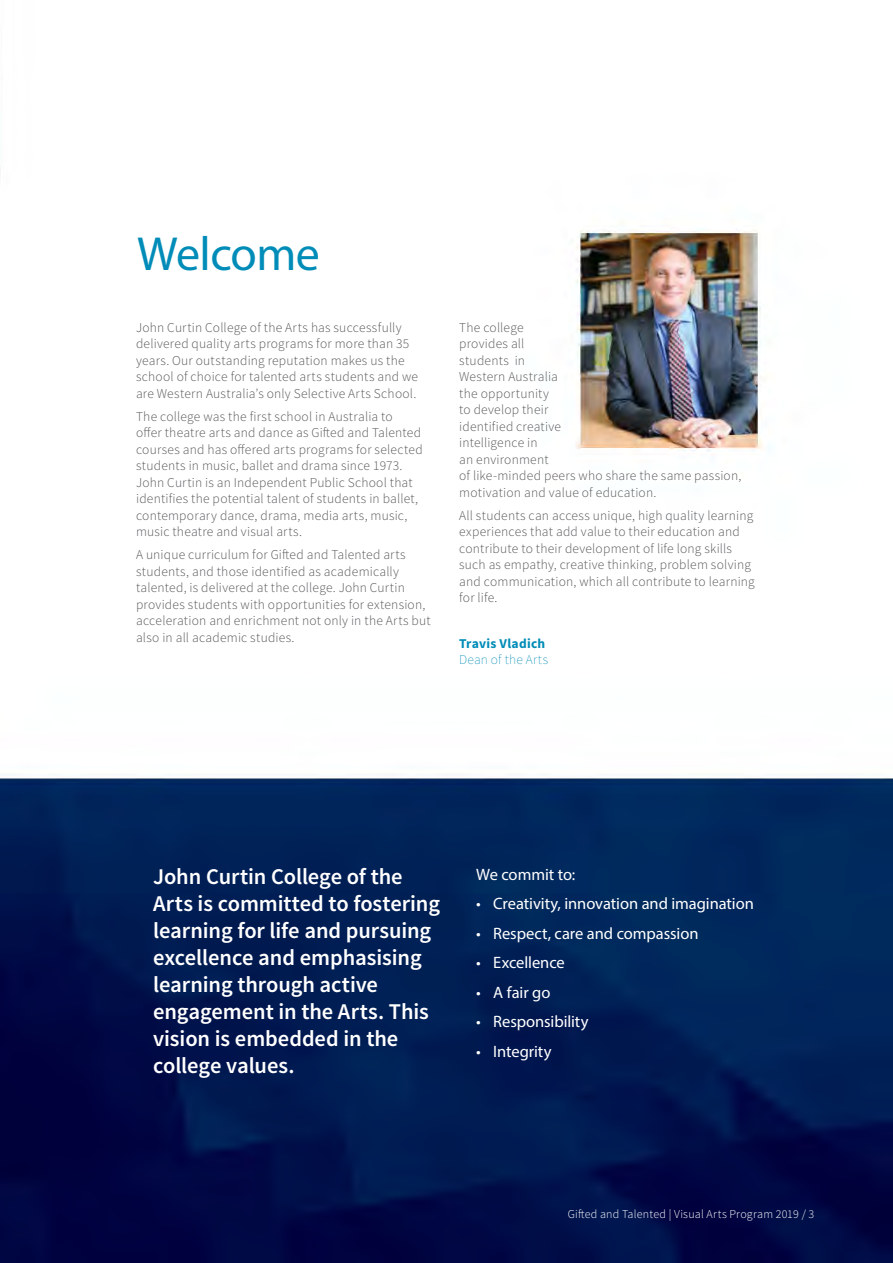
<style>
.page{position:relative;width:893px;height:1263px;background:#fff}
.page>*{position:absolute;margin:0;border:0;box-sizing:border-box;transform-origin:0 0}
.Main_Head{font:48px "Myriad Pro";letter-spacing:-.01em;color:#008cb8}
.Intro_Text_White_1_c{font:600 22.5px/27px "Source Sans Pro";letter-spacing:-.005em;color:#fff}
.Body_Copy_11_14_Whit{font:16.5px "Myriad Pro";letter-spacing:-.005em;color:#fff}
.JC_Body_9_11{font:300 13.5px/16.5px "Source Sans Pro";letter-spacing:.015em;color:#57585a}
.JC_Body_9_11-2{font:700 13.5px/16.5px "Source Sans Pro";letter-spacing:.02em;color:#008cb8}
.Heading_2{font:300 12px "Source Sans Pro";letter-spacing:.02em;color:#fff}
.s1{font-weight:200}
</style>
<div class="page">
<img style="left:0;top:164px;width:893px;height:1099px">
<p class="Main_Head" style="left:137px;top:224px;width:184px">Welcome</p>
<p class="JC_Body_9_11" style="left:136px;top:319px;width:283px">John Curtin College of the Arts has successfully delivered quality arts programs for more than 35 years. Our outstanding reputation makes us the school of choice for talented arts students and we are Western Australia’s only Selective Arts School.</p>
<p class="JC_Body_9_11" style="left:136px;top:408px;width:288px">The college was the first school in Australia to<br>offer theatre arts and dance as Gifted and Talented courses and has offered arts programs for selected students in music, ballet and drama since 1973.<br>John Curtin is an Independent Public School that identifies the potential talent of students in ballet, contemporary dance, drama, media arts, music, music theatre and visual arts.</p>
<p class="JC_Body_9_11" style="left:136px;top:546px;width:296px">A unique curriculum for Gifted and Talented arts students, and those identified as academically talented, is delivered at the college. John Curtin provides students with opportunities for extension, acceleration and enrichment not only in the Arts but also in all academic studies.</p>
<p class="JC_Body_9_11" style="left:459px;top:319px;width:284px">The college<br>provides all<br>students in<br>Western Australia<br>the opportunity<br>to develop their<br>identified creative<br>intelligence in<br>an environment<br>of like-minded peers who share the same passion, motivation and value of education.</p>
<p class="JC_Body_9_11" style="left:459px;top:507px;width:297px">All students can access unique, high quality learning experiences that add value to their education and contribute to their development of life long skills such as empathy, creative thinking, problem solving and communication, which all contribute to learning for life.</p>
<p class="JC_Body_9_11-2" style="left:459px;top:636px;width:90px">Travis Vladich<br><span class="s1">Dean of the Arts</span></p>
<p class="Intro_Text_White_1_c" style="left:153px;top:864px;width:289px">John Curtin College of the<br>Arts is committed to fostering learning for life and pursuing excellence and emphasising learning through active engagement in the Arts. This vision is embedded in the college values.</p>
<p class="Body_Copy_11_14_Whit" style="left:476px;top:864px;width:100px">We commit to:</p>
<p class="Body_Copy_11_14_Whit" style="left:476px;top:894px;width:279px">• Creativity, innovation and imagination</p>
<p class="Body_Copy_11_14_Whit" style="left:476px;top:923px;width:224px">• Respect, care and compassion</p>
<p class="Body_Copy_11_14_Whit" style="left:476px;top:953px;width:90px">• Excellence</p>
<p class="Body_Copy_11_14_Whit" style="left:476px;top:982px;width:76px">• A fair go</p>
<p class="Body_Copy_11_14_Whit" style="left:476px;top:1012px;width:114px">• Responsibility</p>
<p class="Body_Copy_11_14_Whit" style="left:476px;top:1041px;width:77px">• Integrity</p>
<p class="Heading_2" style="left:568px;top:1207px;width:248px">Gifted and Talented | Visual Arts Program 2019 / 3</p>
</div>
